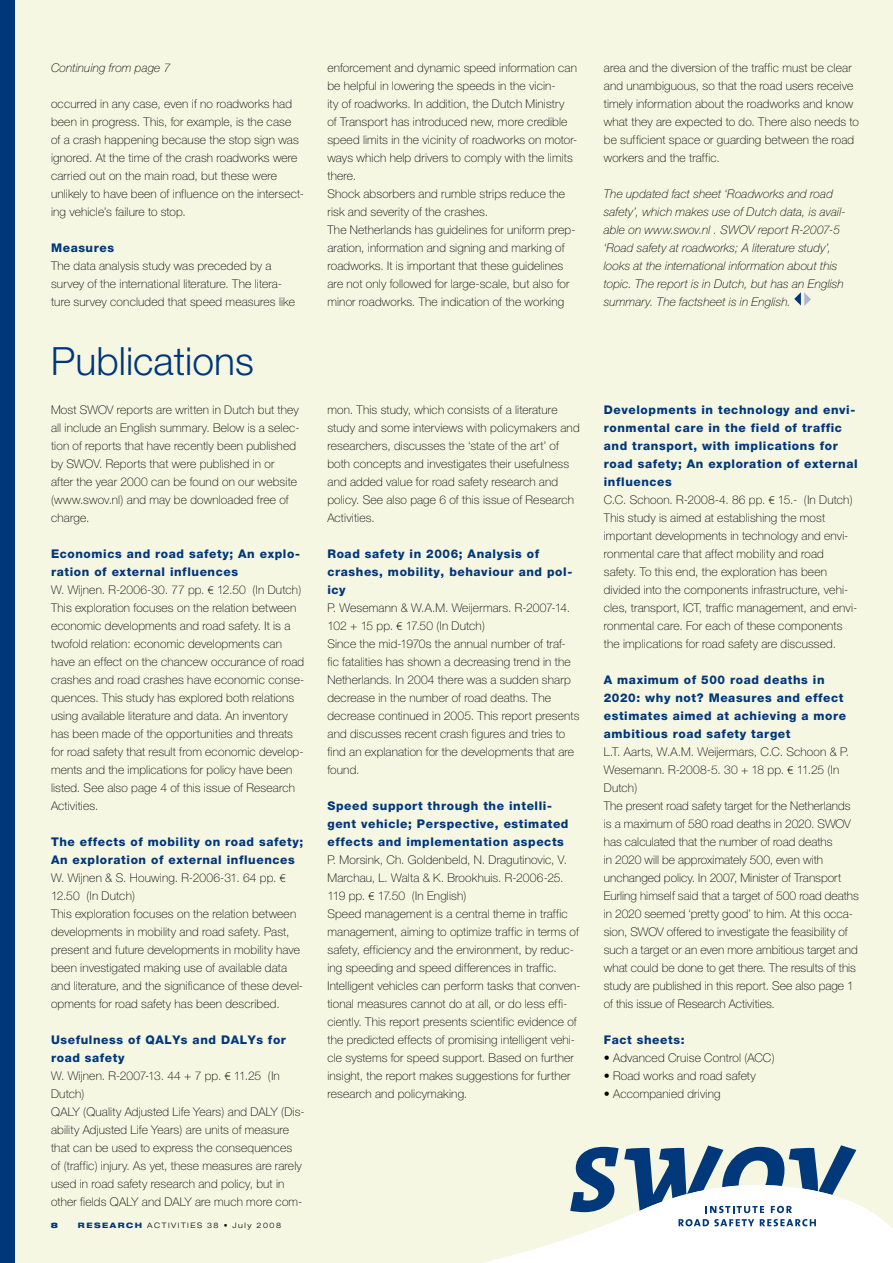
<style>
.page{position:relative;width:893px;height:1263px;background:#f6f7e3}
.page>*{position:absolute;margin:0;border:0;box-sizing:border-box;transform-origin:0 0}
.t1{font:300 39px "Helvetica Neue CE";color:#00377a}
.t2{font:100 12px/18px "Helvetica Neue CE";letter-spacing:.01em;color:#000}
.t3{font:italic 100 12px/18px "Helvetica Neue CE";letter-spacing:.01em;color:#000}
.t4{font:800 12px/18px "Helvetica Neue CE";letter-spacing:.05em;color:#00377a}
.t5{font:300 expanded 7.5px "Helvetica Neue";letter-spacing:.2em;color:#000}
.t6{font:900 expanded 7.5px "Helvetica Neue";color:#00377a}
.s1{font-weight:800;color:#00377a}
.s2{font-family:"Myriad Pro";font-weight:300}
</style>
<div class="page">
<svg style="left:483px;top:1204px;width:410px;height:59px;fill:#fff"></svg>
<svg style="left:678px;top:1219px;width:76px;height:7px"></svg>
<svg style="left:760px;top:1219px;width:56px;height:7px"></svg>
<svg style="left:570px;top:1145px;width:286px;height:68px"></svg>
<div style="left:0;top:0;width:15px;height:1263px;background:#00377a"></div>
<svg style="left:794px;top:292px;width:17px;height:14px"></svg>
<p class="t3" style="left:51px;top:59px;width:121px">Continuing from page 7</p>
<p class="t2" style="left:51px;top:95px;width:255px">occurred in any case, even if no roadworks had been in progress. This, for example, is the case<br>of a crash happening because the stop sign was ignored. At the time of the crash roadworks were carried out on the main road, but these were unlikely to have been of influence on the intersect&shy;ing vehicle’s failure to stop.</p>
<p class="t4" style="left:51px;top:239px;width:65px">Measures</p>
<p class="t2" style="left:51px;top:257px;width:245px">The data analysis study was preceded by a survey of the international literature. The litera&shy;ture survey concluded that speed measures like</p>
<h1 class="t1" style="left:51px;top:337px;width:204px">Publications</h1>
<p class="t2" style="left:51px;top:401px;width:250px">Most SWOV reports are written in Dutch but they all include an English summary. Below is a selec&shy;tion of reports that have recently been published by SWOV. Reports that were published in or after the year 2000 can be found on our website (www.swov.nl) and may be downloaded free of charge.</p>
<p class="t2" style="left:51px;top:545px;width:255px"><span class="s1">Economics and road safety; An explo&shy;ration of external influences<br></span>W. Wijnen. R-2006-30. 77 pp. <span class="s2">€</span> 12.50 (In Dutch)<br>This exploration focuses on the relation between economic developments and road safety. It is a twofold relation: economic developments can have an effect on the chancew occurance of road crashes and road crashes have economic conse&shy;quences. This study has explored both relations using available literature and data. An inventory has been made of the opportunities and threats for road safety that result from economic develop&shy;ments and the implications for policy have been listed. See also page 4 of this issue of Research Activities.</p>
<p class="t2" style="left:51px;top:833px;width:254px"><span class="s1">The effects of mobility on road safety; An exploration of external influences </span>W. Wijnen &amp; S. Houwing. R-2006-31. 64 pp. <span class="s2">€ </span>12.50 (In Dutch)<br>This exploration focuses on the relation between developments in mobility and road safety. Past, present and future developments in mobility have been investigated making use of available data and literature, and the significance of these devel&shy;opments for road safety has been described.</p>
<p class="t2" style="left:51px;top:1031px;width:255px"><span class="s1">Usefulness of QALYs and DALYs for road safety<br></span>W. Wijnen. R-2007-13. 44 + 7 pp. <span class="s2">€</span> 11.25 (In Dutch)<br>QALY (Quality Adjusted Life Years) and DALY (Dis&shy;ability Adjusted Life Years) are units of measure that can be used to express the consequences<br>of (traffic) injury. As yet, these measures are rarely used in road safety research and policy, but in other fields QALY and DALY are much more com-</p>
<p class="t6" style="left:51px;top:1220px;width:9px">8</p>
<p class="t5" style="left:78px;top:1221px;width:205px"><span class="s1">RESEARCH</span> ACTIVITIES 38 • July 2008</p>
<p class="t2" style="left:327px;top:59px;width:251px">enforcement and dynamic speed information can be helpful in lowering the speeds in the vicin-<br>ity of roadworks. In addition, the Dutch Ministry<br>of Transport has introduced new, more credible speed limits in the vicinity of roadworks on motor&shy;ways which help drivers to comply with the limits there.<br>Shock absorbers and rumble strips reduce the risk and severity of the crashes.<br>The Netherlands has guidelines for uniform prep&shy;aration, information and signing and marking of roadworks. It is important that these guidelines are not only followed for large-scale, but also for minor roadworks. The indication of the working</p>
<p class="t2" style="left:604px;top:59px;width:257px">area and the diversion of the traffic must be clear and unambiguous, so that the road users receive timely information about the roadworks and know what they are expected to do. There also needs to be sufficient space or guarding between the road workers and the traffic.</p>
<p class="t3" style="left:604px;top:185px;width:243px">The updated fact sheet ‘Roadworks and road safety’, which makes use of Dutch data, is avail&shy;able on www.swov.nl . SWOV report R-2007-5 ‘Road safety at roadworks; A literature study’, looks at the international information about this topic. The report is in Dutch, but has an English summary. The factsheet is in English.</p>
<p class="t2" style="left:327px;top:401px;width:254px">mon. This study, which consists of a literature study and some interviews with policymakers and researchers, discusses the ‘state of the art’ of both concepts and investigates their usefulness and added value for road safety research and policy. See also page 6 of this issue of Research Activities.</p>
<p class="t4" style="left:327px;top:545px;width:246px">Road safety in 2006; Analysis of crashes, mobility, behaviour and pol&shy;icy</p>
<p class="t2" style="left:327px;top:599px;width:254px">P. Wesemann &amp; W.A.M. Weijermars. R-2007-14.<br>102 + 15 pp. <span class="s2">€</span> 17.50 (In Dutch)<br>Since the mid-1970s the annual number of traf&shy;fic fatalities has shown a decreasing trend in the Netherlands. In 2004 there was a sudden sharp decrease in the number of road deaths. The decrease continued in 2005. This report presents and discusses recent crash figures and tries to find an explanation for the developments that are found.</p>
<p class="t4" style="left:327px;top:797px;width:243px">Speed support through the intelli&shy;gent vehicle; Perspective, estimated effects and implementation aspects</p>
<p class="t2" style="left:327px;top:851px;width:255px">P. Morsink, Ch. Goldenbeld, N. Dragutinovic, V.<br>Marchau, L. Walta &amp; K. Brookhuis. R-2006-25.<br>119 pp. <span class="s2">€</span> 17.50 (In English)<br>Speed management is a central theme in traffic management, aiming to optimize traffic in terms of safety, efficiency and the environment, by reduc&shy;ing speeding and speed differences in traffic.<br>Intelligent vehicles can perform tasks that conven&shy;tional measures cannot do at all, or do less effi&shy;ciently. This report presents scientific evidence of the predicted effects of promising intelligent vehi&shy;cle systems for speed support. Based on further insight, the report makes suggestions for further research and policymaking.</p>
<p class="t2" style="left:604px;top:401px;width:255px"><span class="s1">Developments in technology and envi&shy;ronmental care in the field of traffic and transport, with implications for road safety; An exploration of external influences<br></span>C.C. Schoon. R-2008-4. 86 pp. <span class="s2">€</span> 15.- (In Dutch)<br>This study is aimed at establishing the most important developments in technology and envi&shy;ronmental care that affect mobility and road safety. To this end, the exploration has been divided into the components infrastructure, vehi&shy;cles, transport, ICT, traffic management, and envi&shy;ronmental care. For each of these components the implications for road safety are discussed.</p>
<p class="t4" style="left:604px;top:671px;width:244px">A maximum of 500 road deaths in<br>2020: why not? Measures and effect estimates aimed at achieving a more ambitious road safety target</p>
<p class="t2" style="left:604px;top:743px;width:257px">L.T. Aarts, W.A.M. Weijermars, C.C. Schoon &amp; P.<br>Wesemann. R-2008-5. 30 + 18 pp. <span class="s2">€</span> 11.25 (In Dutch)<br>The present road safety target for the Netherlands is a maximum of 580 road deaths in 2020. SWOV has calculated that the number of road deaths<br>in 2020 will be approximately 500, even with unchanged policy. In 2007, Minister of Transport Eurling himself said that a target of 500 road deaths in 2020 seemed ‘pretty good’ to him. At this occa&shy;sion, SWOV offered to investigate the feasibility of such a target or an even more ambitious target and what could be done to get there. The results of this study are published in this report. See also page 1 of this issue of Research Activities.</p>
<p class="t4" style="left:604px;top:1031px;width:82px">Fact sheets:</p>
<p class="t2" style="left:604px;top:1049px;width:172px">• Advanced Cruise Control (ACC)</p>
<p class="t2" style="left:604px;top:1067px;width:153px">• Road works and road safety</p>
<p class="t2" style="left:604px;top:1085px;width:118px">• Accompanied driving</p>
</div>
